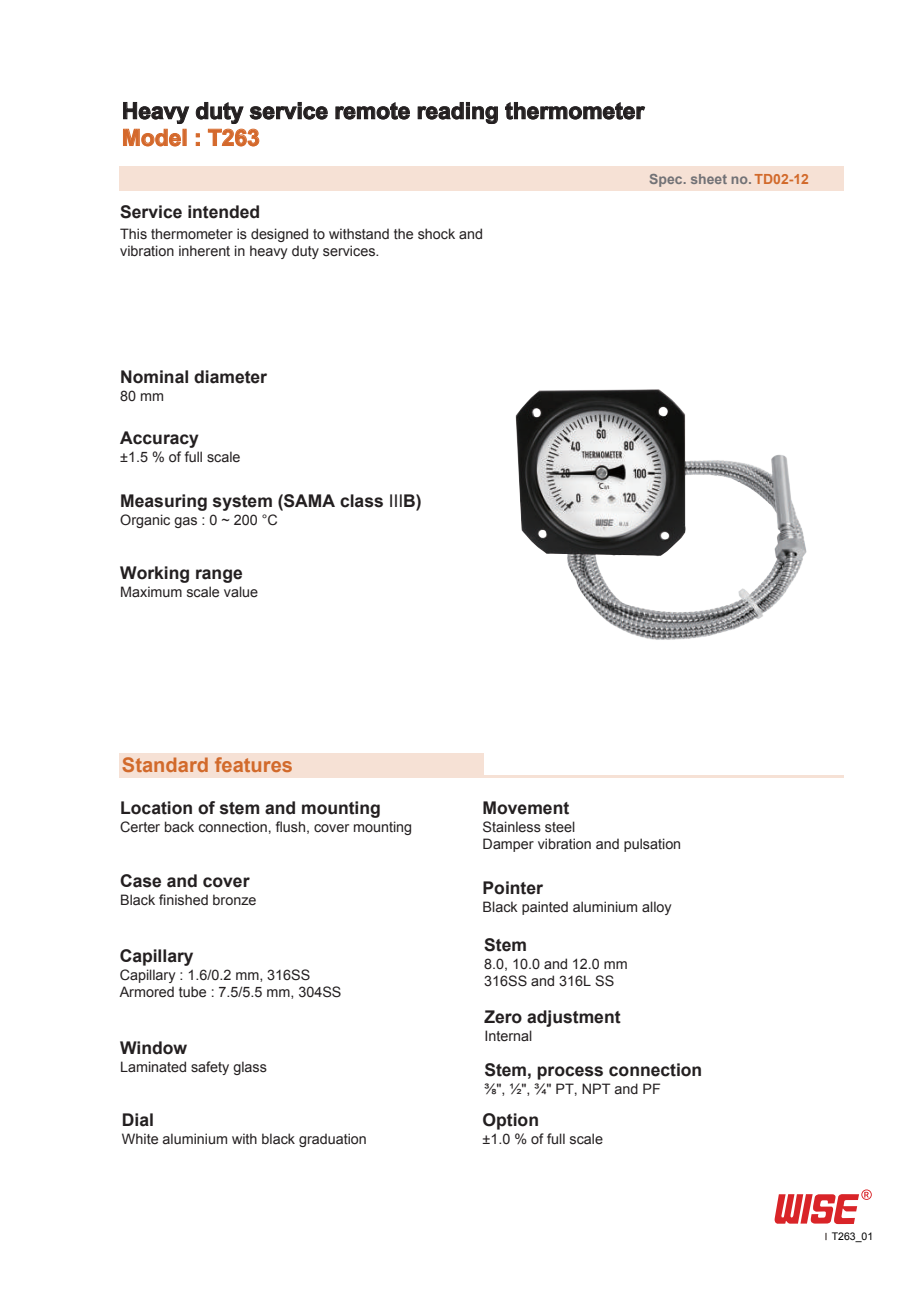
<style>
.page{position:relative;width:918px;height:1300px;background:#fff}
.page>*{position:absolute;margin:0;border:0;box-sizing:border-box;transform-origin:0 0}
.t1{font:700 22.75px "Arial";color:#231f20}
.t2{font:700 22.75px "Arial";color:#d3682c}
.t3{font:700 20.12px "Arial";color:#d26a2b}
.t4{font:700 17.5px "Arial";color:#231f20}
.t5{font:14.35px/17.2px "Arial";color:#231f20}
.t6{font:700 14px "Arial";color:#727276}
.t7{font:10.5px "Arial";color:#030303}
.s1{font-family:"Arial Unicode MS";font-weight:400}
.s2{color:#d26a2b}
</style>
<div class="page">
<svg style="left:335px;top:102px;width:75px;height:17px"></svg>
<svg style="left:418px;top:102px;width:80px;height:22px"></svg>
<svg style="left:505px;top:102px;width:140px;height:17px"></svg>
<div style="left:120px;top:166px;width:724px;height:24px;background:#f6e1d5"></div>
<div style="left:120px;top:753px;width:364px;height:24px;background:#f6e1d5"></div>
<hr style="left:484px;top:775px;width:360px;height:2px;background:#d26a2b">
<svg style="left:123px;top:102px;width:66px;height:44px"></svg>
<svg style="left:196px;top:102px;width:132px;height:44px"></svg>
<svg style="left:774px;top:1189px;width:98px;height:35px"></svg>
<img style="left:515px;top:389px;width:292px;height:251px">
<h1 class="t1" style="left:122px;top:96px;width:524px">Heavy duty service remote reading thermometer</h1>
<h1 class="t2" style="left:122px;top:122px;width:139px">Model : T263</h1>
<p class="t4" style="left:120px;top:200px;width:142px">Service intended</p>
<p class="t5" style="left:120px;top:226px;width:364px">This thermometer is designed to withstand the shock and vibration inherent in heavy duty services.</p>
<p class="t4" style="left:120px;top:365px;width:148px">Nominal diameter</p>
<p class="t5" style="left:120px;top:387px;width:45px">80 mm</p>
<p class="t4" style="left:120px;top:426px;width:80px">Accuracy</p>
<p class="t5" style="left:120px;top:448px;width:122px">±1.5 % of full scale</p>
<p class="t4" style="left:120px;top:489px;width:303px">Measuring system (SAMA class <span class="s1">Ⅲ</span>B)</p>
<p class="t5" style="left:120px;top:511px;width:159px">Organic gas : 0 ~ 200 °C</p>
<p class="t4" style="left:120px;top:561px;width:124px">Working range</p>
<p class="t5" style="left:120px;top:584px;width:139px">Maximum scale value</p>
<p class="t6" style="left:649px;top:169px;width:161px">Spec. sheet no. <span class="s2">TD02-12</span></p>
<h2 class="t3" style="left:122px;top:751px;width:173px">Standard features</h2>
<p class="t4" style="left:120px;top:796px;width:262px">Location of stem and mounting</p>
<p class="t5" style="left:120px;top:819px;width:293px">Certer back connection, flush, cover mounting</p>
<p class="t4" style="left:120px;top:869px;width:131px">Case and cover</p>
<p class="t5" style="left:120px;top:892px;width:138px">Black finished bronze</p>
<p class="t4" style="left:120px;top:944px;width:75px">Capillary</p>
<p class="t5" style="left:120px;top:966px;width:223px">Capillary : 1.6/0.2 mm, 316SS<br>Armored tube : 7.5/5.5 mm, 304SS</p>
<p class="t4" style="left:482px;top:796px;width:88px">Movement</p>
<p class="t5" style="left:482px;top:819px;width:200px">Stainless steel<br>Damper vibration and pulsation</p>
<p class="t4" style="left:482px;top:876px;width:62px">Pointer</p>
<p class="t5" style="left:482px;top:898px;width:191px">Black painted aluminium alloy</p>
<p class="t4" style="left:484px;top:933px;width:44px">Stem</p>
<p class="t5" style="left:484px;top:955px;width:145px">8.0, 10.0 and 12.0 mm<br>316SS and 316L SS</p>
<p class="t4" style="left:484px;top:1005px;width:138px">Zero adjustment</p>
<p class="t5" style="left:484px;top:1027px;width:49px">Internal</p>
<p class="t4" style="left:120px;top:1036px;width:69px">Window</p>
<p class="t5" style="left:120px;top:1058px;width:148px">Laminated safety glass</p>
<p class="t4" style="left:484px;top:1058px;width:219px">Stem, process connection</p>
<p class="t5" style="left:484px;top:1080px;width:178px">⅜", ½", ¾" PT, NPT and PF</p>
<p class="t4" style="left:482px;top:1108px;width:58px">Option</p>
<p class="t5" style="left:482px;top:1130px;width:122px">±1.0 % of full scale</p>
<p class="t4" style="left:122px;top:1108px;width:34px">Dial</p>
<p class="t5" style="left:122px;top:1130px;width:246px">White aluminium with black graduation</p>
<p class="t7" style="left:832px;top:1229px;width:43px">T263_01</p>
</div>
